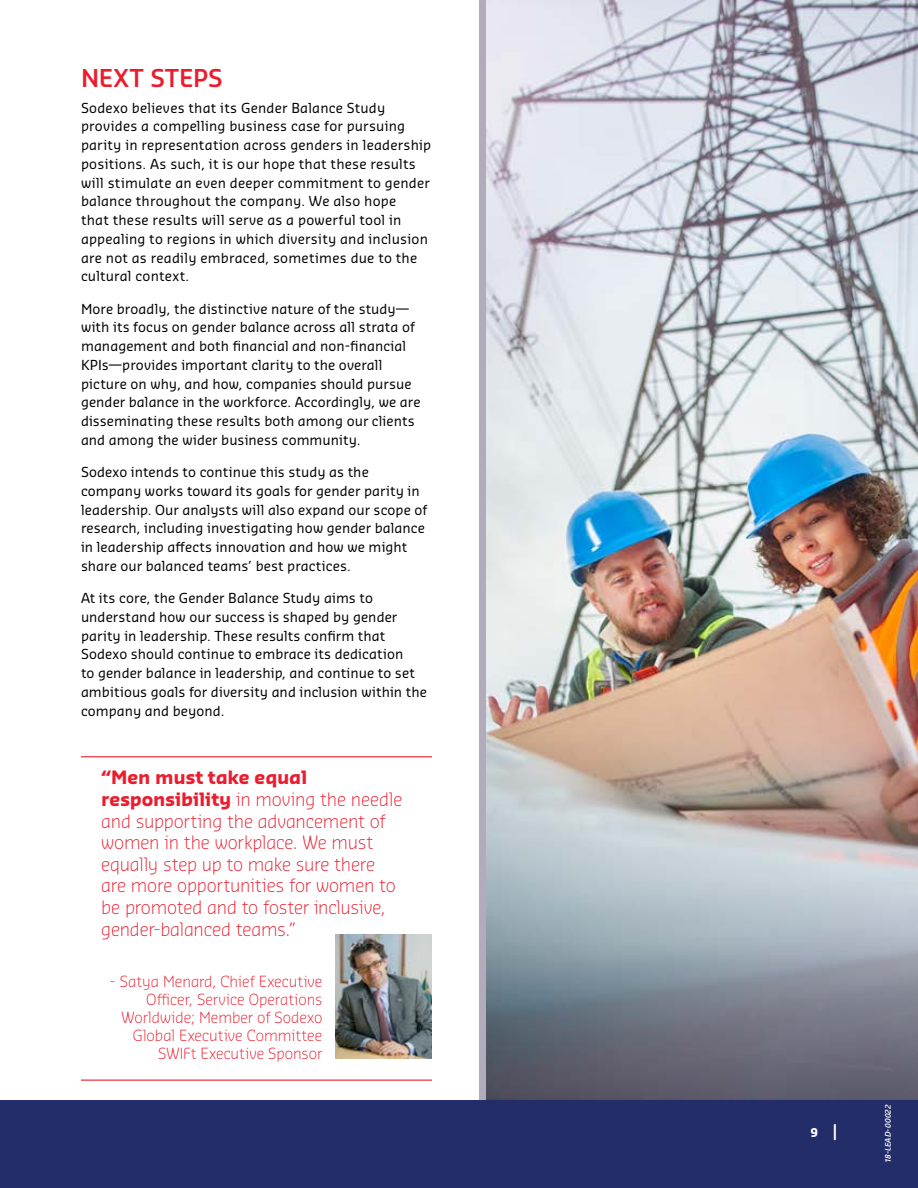
<style>
.page{position:relative;width:918px;height:1188px;background:#fff}
.page>*{position:absolute;margin:0;border:0;box-sizing:border-box;transform-origin:0 0}
.t1{font:600 24px "Sansa Pro";letter-spacing:-.005em;color:#eb1c2d}
.t2{font:300 18px/21.6px "Sansa Pro";letter-spacing:-.01em;color:#eb1c2d}
.t3{font:300 15px/18px "Sansa Pro";color:#eb1c2d;text-align:right}
.t4{font:13.5px/18.8px "Sansa Pro";letter-spacing:.01em;color:#000}
.t5{font:700 12px "Sansa Pro";color:#fff}
.t6{font:italic 600 7.5px "Sansa Pro";letter-spacing:-.005em;color:#fff}
.s1{font-weight:700}
.s2{font-weight:400;font-size:15px}
</style>
<div class="page">
<div style="left:479px;top:0;width:7px;height:1100px;background:#b2abbb"></div>
<hr style="left:81px;top:756px;width:351px;height:1px;background:#eb1c2d">
<hr style="left:81px;top:1080px;width:351px;height:1px;background:#eb1c2d">
<img style="left:486px;top:0;width:432px;height:1100px">
<img style="left:336px;top:935px;width:96px;height:124px">
<div style="left:0;top:1100px;width:918px;height:88px;background:#232d69"></div>
<svg style="left:834px;top:1124px;width:2px;height:16px"></svg>
<h1 class="t1" style="left:81px;top:62px;width:143px">NEXT STEPS</h1>
<p class="t4" style="left:81px;top:98px;width:352px">Sodexo believes that its Gender Balance Study provides a compelling business case for pursuing parity in representation across genders in leadership positions. As such, it is our hope that these results will stimulate an even deeper commitment to gender balance throughout the company. We also hope<br>that these results will serve as a powerful tool in appealing to regions in which diversity and inclusion are not as readily embraced, sometimes due to the cultural context.</p>
<p class="t4" style="left:81px;top:299px;width:341px">More broadly, the distinctive nature of the study— with its focus on gender balance across all strata of management and both financial and non-financial KPIs—provides important clarity to the overall picture on why, and how, companies should pursue gender balance in the workforce. Accordingly, we are disseminating these results both among our clients and among the wider business community.</p>
<p class="t4" style="left:81px;top:462px;width:348px">Sodexo intends to continue this study as the company works toward its goals for gender parity in leadership. Our analysts will also expand our scope of research, including investigating how gender balance in leadership affects innovation and how we might share our balanced teams’ best practices.</p>
<p class="t4" style="left:81px;top:588px;width:347px">At its core, the Gender Balance Study aims to understand how our success is shaped by gender parity in leadership. These results confirm that Sodexo should continue to embrace its dedication<br>to gender balance in leadership, and continue to set ambitious goals for diversity and inclusion within the company and beyond.</p>
<p class="t2" style="left:101px;top:766px;width:303px"><span class="s1">“Men must take equal responsibility</span> in moving the needle and supporting the advancement of women in the workplace. We must equally step up to make sure there are more opportunities for women to be promoted and to foster inclusive, gender-balanced teams.”</p>
<p class="t3" style="left:110px;top:972px;width:214px">- Satya Menard, Chief Executive<br>Officer, Service Operations<br>Worldwide; Member of Sodexo<br>Global Executive Committee<br>SWIFt Executive Sponsor</p>
<p class="t5" style="left:810px;top:1124px;width:28px">9 <span class="s2">|</span></p>
<p class="t6" style="left:883px;top:1163px;width:60px;rotate:-90deg">18-LEAD-00022</p>
</div>
